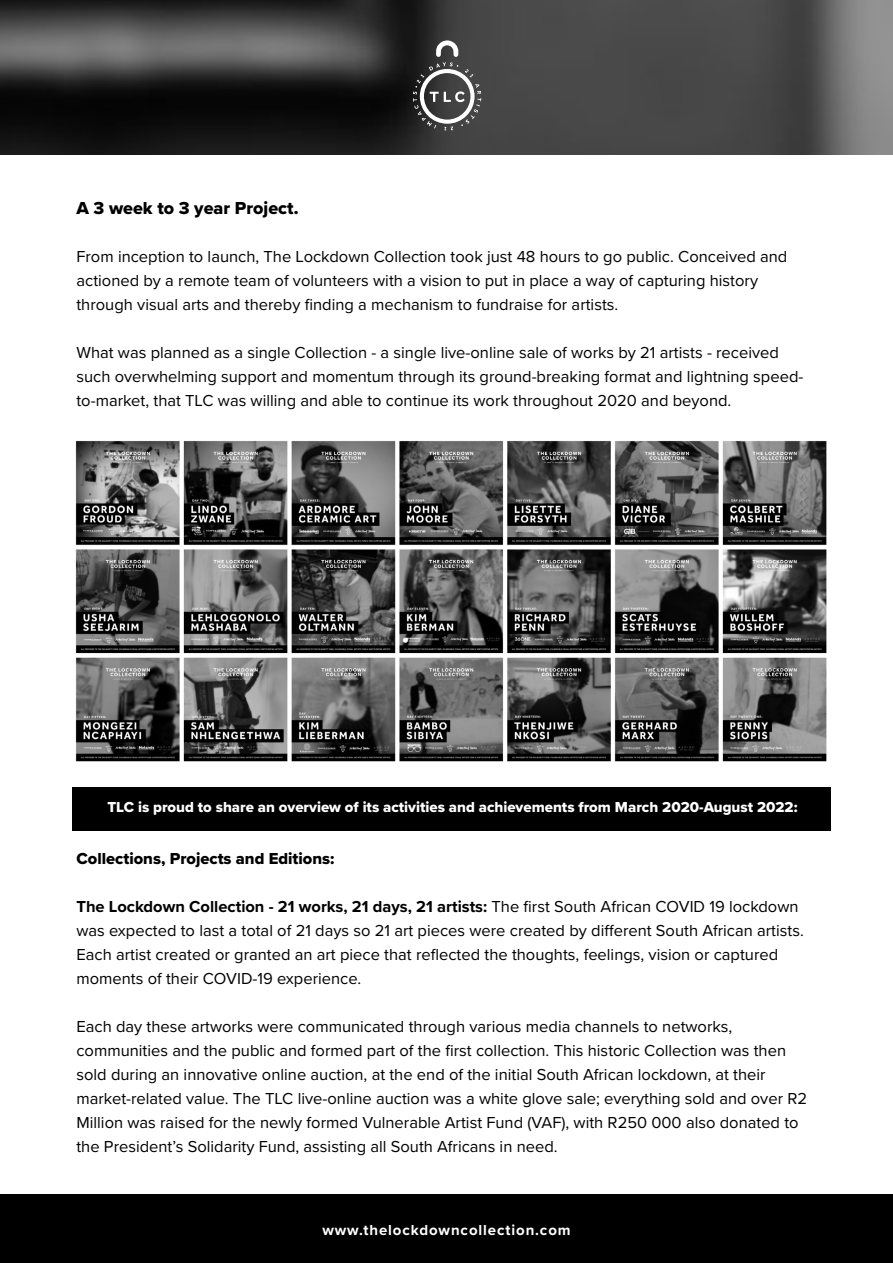
<style>
.page{position:relative;width:893px;height:1263px;background:#fff}
.page>*{position:absolute;margin:0;border:0;box-sizing:border-box;transform-origin:0 0}
.t1{font:18px "Proxima Nova Extrabld";color:#000}
.t2{font:16.5px/24px "Proxima Nova";color:#000}
.t3{font:16.5px "Proxima Nova Extrabld";color:#000}
.t4{font:15px "Proxima Nova Extrabld";color:#fff}
.t5{font:700 15px "Proxima Nova";letter-spacing:.06em;color:#fff}
.s1{font-weight:700}
</style>
<div class="page">
<img style="left:0;top:0;width:893px;height:155px">
<svg style="left:413px;top:40px;width:68px;height:90px;background:#5a5a5a"></svg>
<div style="left:0;top:1194px;width:893px;height:69px;background:#000"></div>
<img style="left:75px;top:440px;width:752px;height:322px">
<div style="left:72px;top:787px;width:758px;height:43px;background:#000"></div>
<p class="t1" style="left:76px;top:194px;width:224px">A 3 week to 3 year Project.</p>
<p class="t2" style="left:76px;top:244px;width:712px">From inception to launch, The Lockdown Collection took just 48 hours to go public. Conceived and actioned by a remote team of volunteers with a vision to put in place a way of capturing history through visual arts and thereby finding a mechanism to fundraise for artists.</p>
<p class="t2" style="left:76px;top:340px;width:728px">What was planned as a single Collection - a single live-online sale of works by 21 artists - received such overwhelming support and momentum through its ground-breaking format and lightning speed&shy;to-market, that TLC was willing and able to continue its work throughout 2020 and beyond.</p>
<p class="t4" style="left:107px;top:796px;width:692px">TLC is proud to share an overview of its activities and achievements from March 2020-August 2022:</p>
<p class="t3" style="left:76px;top:846px;width:259px">Collections, Projects and Editions:</p>
<p class="t2" style="left:76px;top:893px;width:729px"><span class="s1">The Lockdown Collection - 21 works, 21 days, 21 artists:</span> The first South African COVID 19 lockdown was expected to last a total of 21 days so 21 art pieces were created by different South African artists.<br>Each artist created or granted an art piece that reflected the thoughts, feelings, vision or captured moments of their COVID-19 experience.</p>
<p class="t2" style="left:76px;top:1013px;width:732px">Each day these artworks were communicated through various media channels to networks, communities and the public and formed part of the first collection. This historic Collection was then sold during an innovative online auction, at the end of the initial South African lockdown, at their market-related value. The TLC live-online auction was a white glove sale; everything sold and over R2<br>Million was raised for the newly formed Vulnerable Artist Fund (VAF), with R250 000 also donated to the President’s Solidarity Fund, assisting all South Africans in need.</p>
<p class="t5" style="left:322px;top:1218px;width:250px">www.thelockdowncollection.com</p>
</div>
